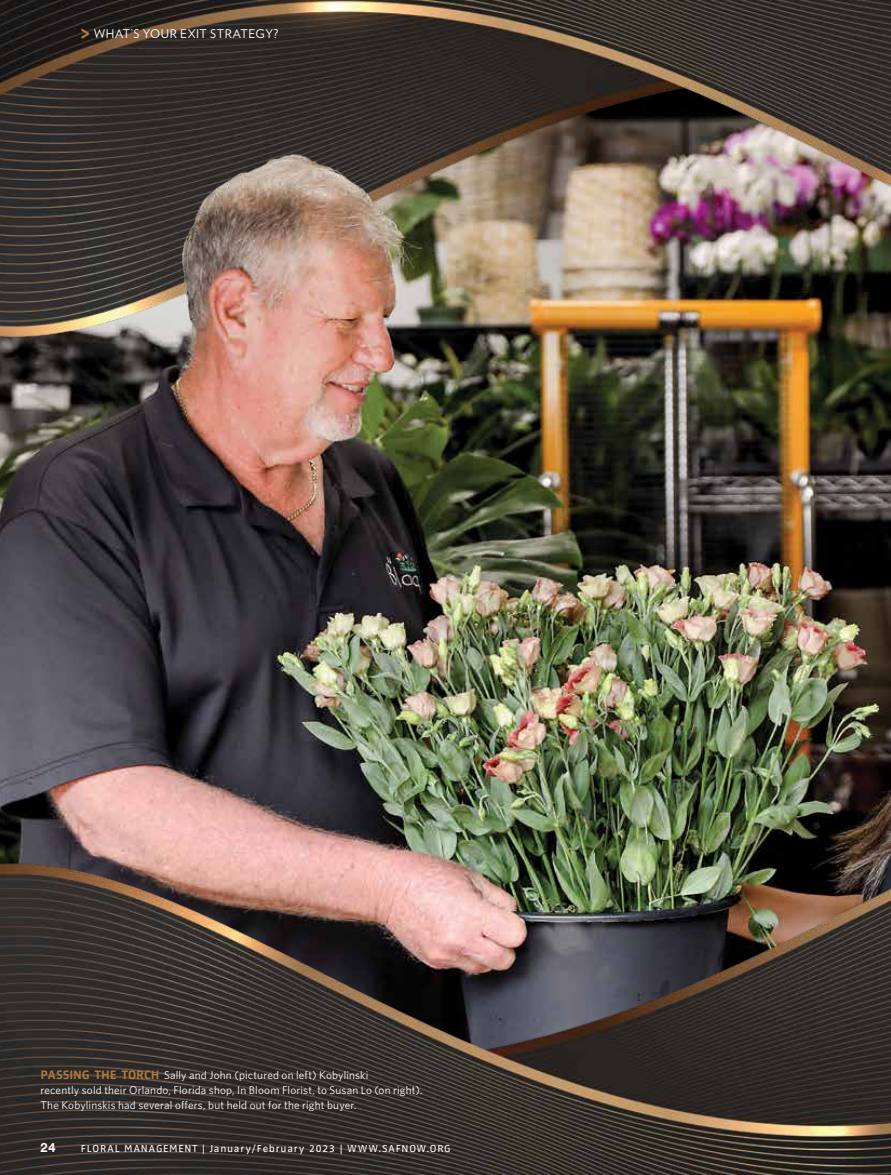
<style>
.page{position:relative;width:891px;height:1175px;background:#fff}
.page>*{position:absolute;margin:0;border:0;box-sizing:border-box;transform-origin:0 0}
.t1{font:700 12.75px "Helvetica Neue LT Std";color:#fff}
.t2{font:12px "Verlag";letter-spacing:.04em;color:#fff}
.t3{font:11.25px/15px "Whitney";letter-spacing:.015em;color:#fff}
.t4{font:10.5px "Zwo Corr Pro";letter-spacing:.065em;color:#fff}
.s1{font-family:"Helvetica Rounded LT Std";font-weight:900;font-size:18.75px;color:#b57b39}
.s2{font-family:"Zwo Corr Pro";font-weight:700;font-size:12.75px;color:#b57b39}
</style>
<div class="page">
<img style="left:0;top:351px;width:891px;height:448px">
<img style="left:0;top:0;width:891px;height:351px">
<img style="left:0;top:799px;width:891px;height:375px">
<p class="t2" style="left:81px;top:25px;width:199px"><span class="s1">&gt;</span> WHAT’S YOUR EXIT STRATEGY?</p>
<p class="t3" style="left:40px;top:1067px;width:383px"><span class="s2">PASSING THE TORCH</span> Sally and John (pictured on left) Kobylinski<br>recently sold their Orlando, Florida shop, In Bloom Florist, to Susan Lo (on right).<br>The Kobylinskis had several offers, but held out for the right buyer.</p>
<p class="t1" style="left:40px;top:1140px;width:17px">24</p>
<p class="t4" style="left:81px;top:1141px;width:371px">FLORAL MANAGEMENT | January/February 2023 | WWW.SAFNOW.ORG</p>
</div>
